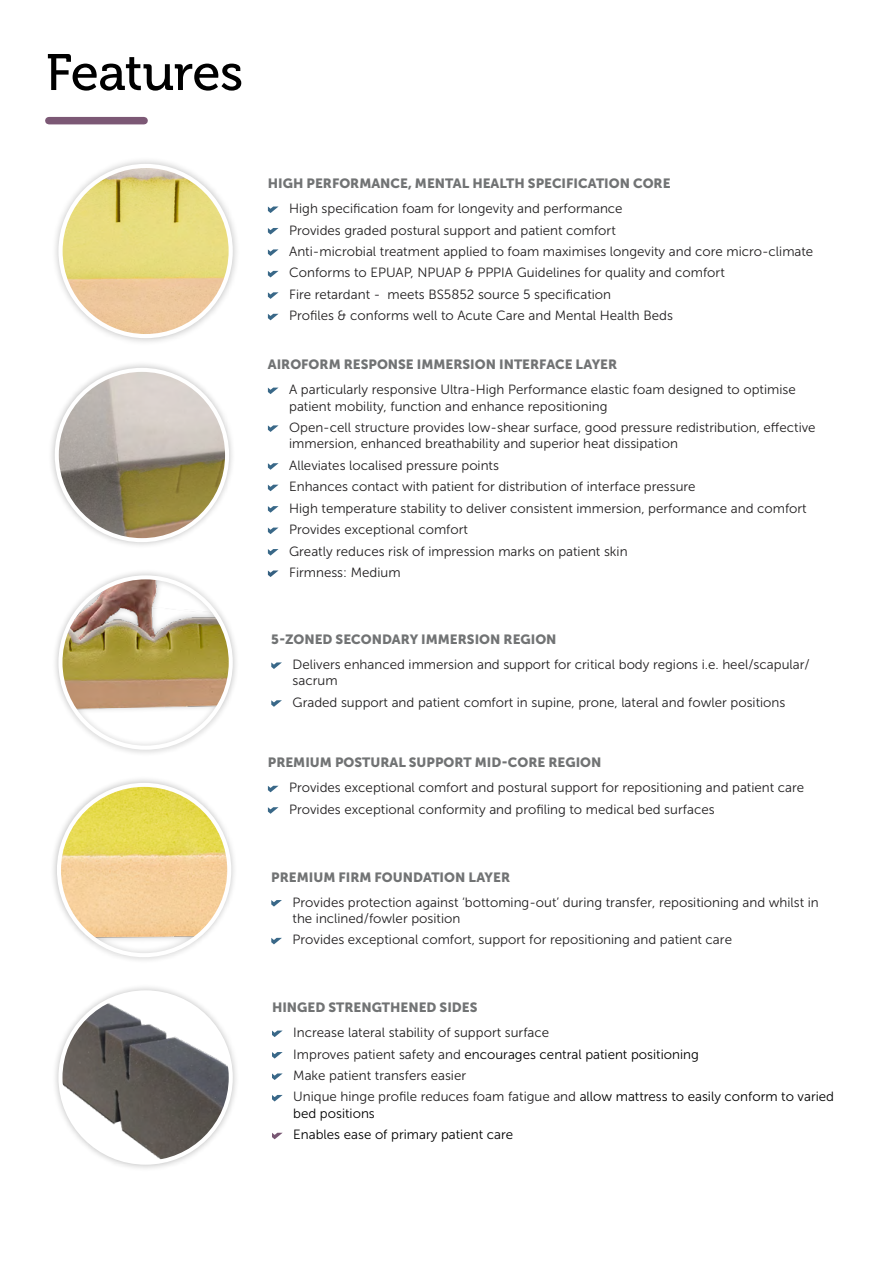
<style>
.page{position:relative;width:893px;height:1263px;background:#fff}
.page>*{position:absolute;margin:0;border:0;box-sizing:border-box;transform-origin:0 0}
.t1{font:51px "Museo 500";letter-spacing:-.015em;color:#000}
.t2{font:13.35px/21.5px "Museo Sans 300";color:#211f20}
.t3{font:13.35px "Museo Sans 900";color:#717374}
.t4{font:13.35px/21.5px "Museo Sans 300";color:#000}
.s1{color:#000}
</style>
<div class="page">
<div style="left:50px;top:776px;width:188px;height:188px;background:#000;opacity:.25"></div>
<img style="left:59px;top:785px;width:170px;height:170px;border-radius:85px">
<div style="left:57px;top:783px;width:174px;height:174px;border:4px solid #fff;border-radius:50%"></div>
<div style="left:51px;top:568px;width:189px;height:189px;background:#000;opacity:.25"></div>
<img style="left:60px;top:577px;width:171px;height:133px">
<div style="left:58px;top:575px;width:175px;height:175px;border:4px solid #fff;border-radius:50%"></div>
<svg style="left:268px;top:786px;width:10px;height:6px"></svg>
<svg style="left:268px;top:807px;width:11px;height:7px"></svg>
<div style="left:48px;top:361px;width:188px;height:188px;background:#000;opacity:.25"></div>
<img style="left:57px;top:370px;width:170px;height:170px;border-radius:85px">
<div style="left:55px;top:368px;width:174px;height:174px;border:4px solid #fff;border-radius:50%"></div>
<div style="left:51px;top:157px;width:189px;height:189px;background:#000;opacity:.25"></div>
<img style="left:61px;top:166px;width:170px;height:170px;border-radius:85px">
<div style="left:58px;top:164px;width:175px;height:174px;border:4px solid #fff;border-radius:50%"></div>
<svg style="left:268px;top:206px;width:11px;height:7px"></svg>
<svg style="left:268px;top:228px;width:11px;height:6px"></svg>
<svg style="left:268px;top:249px;width:11px;height:7px"></svg>
<svg style="left:268px;top:271px;width:11px;height:6px"></svg>
<svg style="left:268px;top:292px;width:11px;height:7px"></svg>
<svg style="left:268px;top:314px;width:10px;height:6px"></svg>
<div style="left:51px;top:983px;width:189px;height:188px;background:#000;opacity:.25"></div>
<img style="left:60px;top:992px;width:171px;height:171px;border-radius:85px">
<div style="left:58px;top:990px;width:175px;height:175px;border:4px solid #fff;border-radius:50%"></div>
<div style="left:49px;top:117px;width:95px;height:7px;background:#7c5875"></div>
<svg style="left:271px;top:662px;width:11px;height:7px"></svg>
<svg style="left:271px;top:700px;width:11px;height:7px"></svg>
<svg style="left:272px;top:1030px;width:11px;height:7px"></svg>
<svg style="left:272px;top:1052px;width:11px;height:6px"></svg>
<svg style="left:272px;top:1073px;width:11px;height:7px"></svg>
<svg style="left:272px;top:1095px;width:11px;height:6px"></svg>
<svg style="left:272px;top:1133px;width:10px;height:6px"></svg>
<svg style="left:271px;top:900px;width:11px;height:6px"></svg>
<svg style="left:271px;top:938px;width:11px;height:6px"></svg>
<svg style="left:268px;top:388px;width:10px;height:6px"></svg>
<svg style="left:268px;top:425px;width:11px;height:7px"></svg>
<svg style="left:268px;top:463px;width:11px;height:7px"></svg>
<svg style="left:268px;top:485px;width:10px;height:6px"></svg>
<svg style="left:268px;top:506px;width:11px;height:7px"></svg>
<svg style="left:268px;top:528px;width:10px;height:6px"></svg>
<svg style="left:268px;top:549px;width:11px;height:7px"></svg>
<svg style="left:268px;top:570px;width:11px;height:7px"></svg>
<h1 class="t1" style="left:46px;top:45px;width:199px">Features</h1>
<p class="t3" style="left:268px;top:176px;width:404px">HIGH PERFORMANCE, MENTAL HEALTH SPECIFICATION CORE</p>
<p class="t2" style="left:289px;top:198px;width:526px">High specification foam for longevity and performance<br>Provides graded postural support and patient comfort<br>Anti-microbial treatment applied to foam maximises longevity and core micro-climate Conforms to EPUAP, NPUAP &amp; PPPIA Guidelines for quality and comfort<br>Fire retardant - meets BS5852 source 5 specification<br>Profiles &amp; conforms well to Acute Care and Mental Health Beds</p>
<p class="t3" style="left:268px;top:357px;width:351px">AIROFORM RESPONSE IMMERSION INTERFACE LAYER</p>
<p class="t2" style="left:289px;top:381px;width:508px;line-height:16.4px">A particularly responsive Ultra-High Performance elastic foam designed to optimise patient mobility, function and enhance repositioning</p>
<p class="t2" style="left:289px;top:419px;width:528px;line-height:16.4px">Open-cell structure provides low-shear surface, good pressure redistribution, effective immersion, enhanced breathability and superior heat dissipation</p>
<p class="t2" style="left:289px;top:454px;width:519px">Alleviates localised pressure points<br>Enhances contact with patient for distribution of interface pressure<br>High temperature stability to deliver consistent immersion, performance and comfort Provides exceptional comfort<br>Greatly reduces risk of impression marks on patient skin<br>Firmness: Medium</p>
<p class="t3" style="left:271px;top:632px;width:287px">5-ZONED SECONDARY IMMERSION REGION</p>
<p class="t2" style="left:293px;top:656px;width:519px;line-height:16.4px">Delivers enhanced immersion and support for critical body regions i.e. heel/scapular/ sacrum</p>
<p class="t2" style="left:293px;top:692px;width:494px">Graded support and patient comfort in supine, prone, lateral and fowler positions</p>
<p class="t3" style="left:268px;top:755px;width:335px">PREMIUM POSTURAL SUPPORT MID-CORE REGION</p>
<p class="t2" style="left:289px;top:777px;width:516px">Provides exceptional comfort and postural support for repositioning and patient care<br>Provides exceptional conformity and profiling to medical bed surfaces</p>
<p class="t3" style="left:271px;top:869px;width:240px">PREMIUM FIRM FOUNDATION LAYER</p>
<p class="t2" style="left:293px;top:894px;width:528px;line-height:16.4px">Provides protection against ‘bottoming-out’ during transfer, repositioning and whilst in the inclined/fowler position</p>
<p class="t2" style="left:293px;top:929px;width:441px">Provides exceptional comfort, support for repositioning and patient care</p>
<p class="t3" style="left:272px;top:1000px;width:207px">HINGED STRENGTHENED SIDES</p>
<p class="t2" style="left:293px;top:1022px;width:542px">Increase lateral stability of support surface<br>Improves patient safety and <span class="s1">encourages central patient positioning<br></span>Make patient transfers easier<br>Unique hinge profile reduces foam fatigue and <span class="s1">allow mattress to easily conform to varied</span></p>
<p class="t4" style="left:293px;top:1102px;width:221px">bed positions<br>Enables ease of primary patient care</p>
</div>
